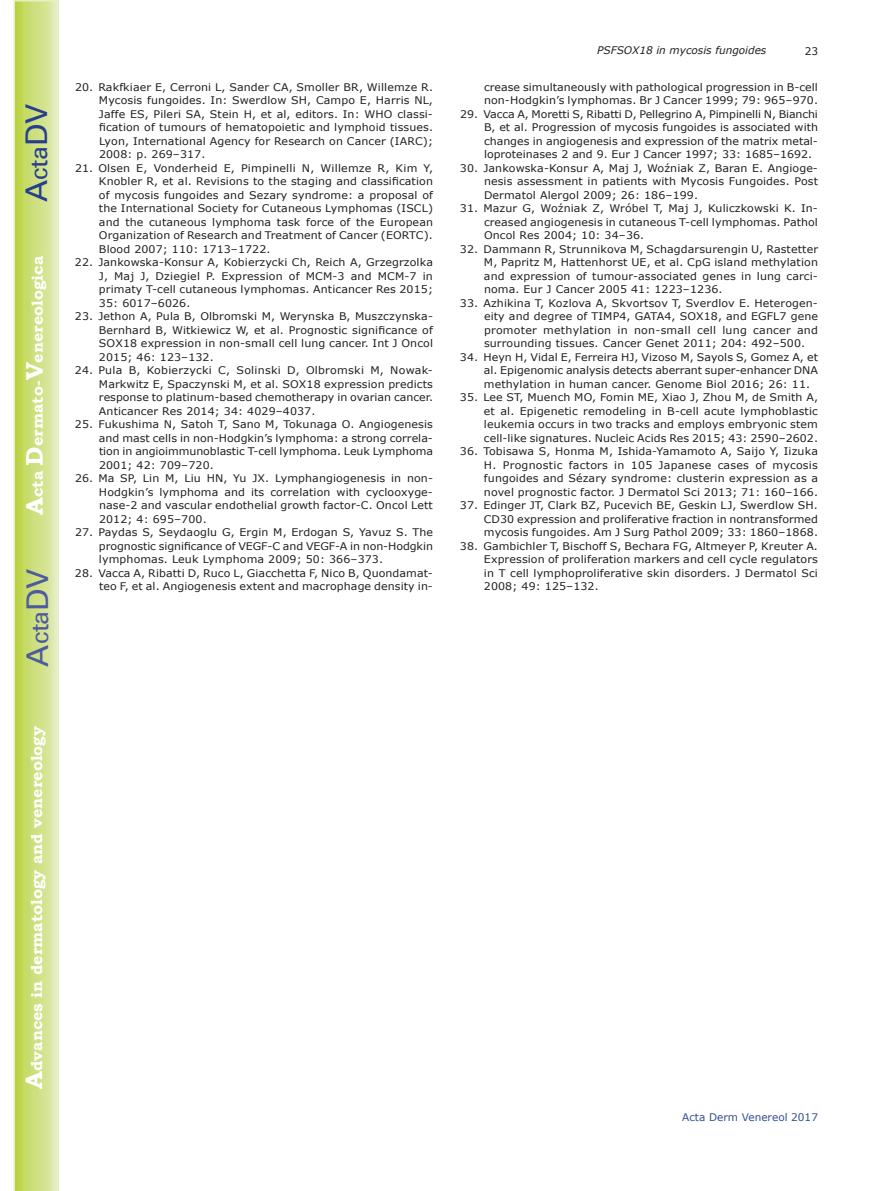
<style>
.page{position:relative;width:893px;height:1191px;background:#fff}
.page>*{position:absolute;margin:0;border:0;box-sizing:border-box;transform-origin:0 0}
.t1{font:30px "Univers";color:#4d5a9e}
.t2{font:30px "Univers";color:#253f8e}
.t3{font:700 15.75px "Bookman Old Style";color:#fff}
.t4{font:10.5px/13.5px "Verdana";letter-spacing:.01em;color:#231f20;text-align:justify;scale:1.05 1}
.t5{font:italic 10.5px "Verdana";color:#231f20}
.t6{font:10.5px "Verdana";color:#324f95}
.t7{font:10.5px "Verdana";letter-spacing:.01em;color:#231f20}
.s1{font-size:24px}
</style>
<div class="page">
<svg style="left:14px;top:0;width:45px;height:1191px;background:#cfe084"></svg>
<h1 class="t2" style="left:19px;top:202px;width:100px;rotate:-90deg">A<span class="s1">cta</span>DV</h1>
<h2 class="t3" style="left:28px;top:515px;width:260px;rotate:-90deg"><span class="s1">A</span>cta <span class="s1">D</span>ermato-<span class="s1">V</span>enereologica</h2>
<h1 class="t1" style="left:20px;top:666px;width:100px;rotate:-90deg">A<span class="s1">cta</span>DV</h1>
<h2 class="t3" style="left:27px;top:1088px;width:364px;rotate:-90deg"><span class="s1">A</span>dvances in dermatology and venereology</h2>
<p class="t4" style="left:99px;top:80px;width:320px;text-indent:-24px">20. Rakfkiaer E, Cerroni L, Sander CA, Smoller BR, Willemze R.<br>Mycosis fungoides. In: Swerdlow SH, Campo E, Harris NL, Jaffe ES, Pileri SA, Stein H, et al, editors. In: WHO classi&shy;fication of tumours of hematopoietic and lymphoid tissues.<br>Lyon, International Agency for Research on Cancer (IARC); 2008: p. 269–317.</p>
<p class="t4" style="left:99px;top:161px;width:320px;text-indent:-24px">21. Olsen E, Vonderheid E, Pimpinelli N, Willemze R, Kim Y, Knobler R, et al. Revisions to the staging and classification of mycosis fungoides and Sezary syndrome: a proposal of the International Society for Cutaneous Lymphomas (ISCL) and the cutaneous lymphoma task force of the European Organization of Research and Treatment of Cancer (EORTC).<br>Blood 2007; 110: 1713–1722.</p>
<p class="t4" style="left:99px;top:256px;width:320px;text-indent:-24px">22. Jankowska-Konsur A, Kobierzycki Ch, Reich A, Grzegrzolka J, Maj J, Dziegiel P. Expression of MCM-3 and MCM-7 in primaty T-cell cutaneous lymphomas. Anticancer Res 2015; 35: 6017–6026.</p>
<p class="t4" style="left:99px;top:310px;width:320px;text-align:left;text-indent:-24px">23. Jethon A, Pula B, Olbromski M, Werynska B, Muszczynska-Bernhard B, Witkiewicz W, et al. Prognostic significance of SOX18 expression in non-small cell lung cancer. Int J Oncol 2015; 46: 123–132.</p>
<p class="t4" style="left:99px;top:364px;width:320px;text-align:left;text-indent:-24px">24. Pula B, Kobierzycki C, Solinski D, Olbromski M, Nowak-Markwitz E, Spaczynski M, et al. SOX18 expression predicts response to platinum-based chemotherapy in ovarian cancer.<br>Anticancer Res 2014; 34: 4029–4037.</p>
<p class="t4" style="left:99px;top:418px;width:320px;text-indent:-24px">25. Fukushima N, Satoh T, Sano M, Tokunaga O. Angiogenesis and mast cells in non-Hodgkin’s lymphoma: a strong correla&shy;tion in angioimmunoblastic T-cell lymphoma. Leuk Lymphoma 2001; 42: 709–720.</p>
<p class="t4" style="left:99px;top:472px;width:320px;text-align:left;text-indent:-24px">26. Ma SP, Lin M, Liu HN, Yu JX. Lymphangiogenesis in non-Hodgkin’s lymphoma and its correlation with cyclooxyge&shy;nase-2 and vascular endothelial growth factor-C. Oncol Lett 2012; 4: 695–700.</p>
<p class="t4" style="left:99px;top:526px;width:320px;text-indent:-24px">27. Paydas S, Seydaoglu G, Ergin M, Erdogan S, Yavuz S. The prognostic significance of VEGF-C and VEGF-A in non-Hodgkin lymphomas. Leuk Lymphoma 2009; 50: 366–373.</p>
<p class="t4" style="left:75px;top:566px;width:342px;text-align:right">28. Vacca A, Ribatti D, Ruco L, Giacchetta F, Nico B, Quondamat&shy;teo F, et al. Angiogenesis extent and macrophage density in-</p>
<p class="t5" style="left:597px;top:44px;width:171px">PSFSOX18 in mycosis fungoides</p>
<p class="t7" style="left:805px;top:44px;width:15px">23</p>
<p class="t4" style="left:484px;top:80px;width:320px">crease simultaneously with pathological progression in B-cell non-Hodgkin’s lymphomas. Br J Cancer 1999; 79: 965–970.</p>
<p class="t4" style="left:484px;top:107px;width:320px;text-indent:-24px">29. Vacca A, Moretti S, Ribatti D, Pellegrino A, Pimpinelli N, Bianchi B, et al. Progression of mycosis fungoides is associated with changes in angiogenesis and expression of the matrix metal&shy;loproteinases 2 and 9. Eur J Cancer 1997; 33: 1685–1692.</p>
<p class="t4" style="left:484px;top:161px;width:320px;text-indent:-24px">30. Jankowska-Konsur A, Maj J, Woźniak Z, Baran E. Angioge&shy;nesis assessment in patients with Mycosis Fungoides. Post Dermatol Alergol 2009; 26: 186–199.</p>
<p class="t4" style="left:484px;top:202px;width:320px;text-indent:-24px">31. Mazur G, Woźniak Z, Wróbel T, Maj J, Kuliczkowski K. In&shy;creased angiogenesis in cutaneous T-cell lymphomas. Pathol Oncol Res 2004; 10: 34–36.</p>
<p class="t4" style="left:484px;top:242px;width:320px;text-indent:-24px">32. Dammann R, Strunnikova M, Schagdarsurengin U, Rastetter M, Papritz M, Hattenhorst UE, et al. CpG island methylation and expression of tumour-associated genes in lung carci&shy;noma. Eur J Cancer 2005 41: 1223–1236.</p>
<p class="t4" style="left:484px;top:296px;width:320px;text-indent:-24px">33. Azhikina T, Kozlova A, Skvortsov T, Sverdlov E. Heterogen&shy;eity and degree of TIMP4, GATA4, SOX18, and EGFL7 gene promoter methylation in non-small cell lung cancer and surrounding tissues. Cancer Genet 2011; 204: 492–500.</p>
<p class="t4" style="left:484px;top:350px;width:320px;text-indent:-24px">34. Heyn H, Vidal E, Ferreira HJ, Vizoso M, Sayols S, Gomez A, et al. Epigenomic analysis detects aberrant super-enhancer DNA methylation in human cancer. Genome Biol 2016; 26: 11.</p>
<p class="t4" style="left:484px;top:391px;width:320px;text-indent:-24px">35. Lee ST, Muench MO, Fomin ME, Xiao J, Zhou M, de Smith A, et al. Epigenetic remodeling in B-cell acute lymphoblastic leukemia occurs in two tracks and employs embryonic stem cell-like signatures. Nucleic Acids Res 2015; 43: 2590–2602.</p>
<p class="t4" style="left:484px;top:445px;width:320px;text-indent:-24px">36. Tobisawa S, Honma M, Ishida-Yamamoto A, Saijo Y, Iizuka H. Prognostic factors in 105 Japanese cases of mycosis fungoides and Sézary syndrome: clusterin expression as a novel prognostic factor. J Dermatol Sci 2013; 71: 160–166.</p>
<p class="t4" style="left:484px;top:499px;width:320px;text-indent:-24px">37. Edinger JT, Clark BZ, Pucevich BE, Geskin LJ, Swerdlow SH.<br>CD30 expression and proliferative fraction in nontransformed mycosis fungoides. Am J Surg Pathol 2009; 33: 1860–1868.</p>
<p class="t4" style="left:484px;top:539px;width:320px;text-indent:-24px">38. Gambichler T, Bischoff S, Bechara FG, Altmeyer P, Kreuter A.<br>Expression of proliferation markers and cell cycle regulators in T cell lymphoproliferative skin disorders. J Dermatol Sci 2008; 49: 125–132.</p>
<p class="t6" style="left:682px;top:1110px;width:137px">Acta Derm Venereol 2017</p>
</div>
